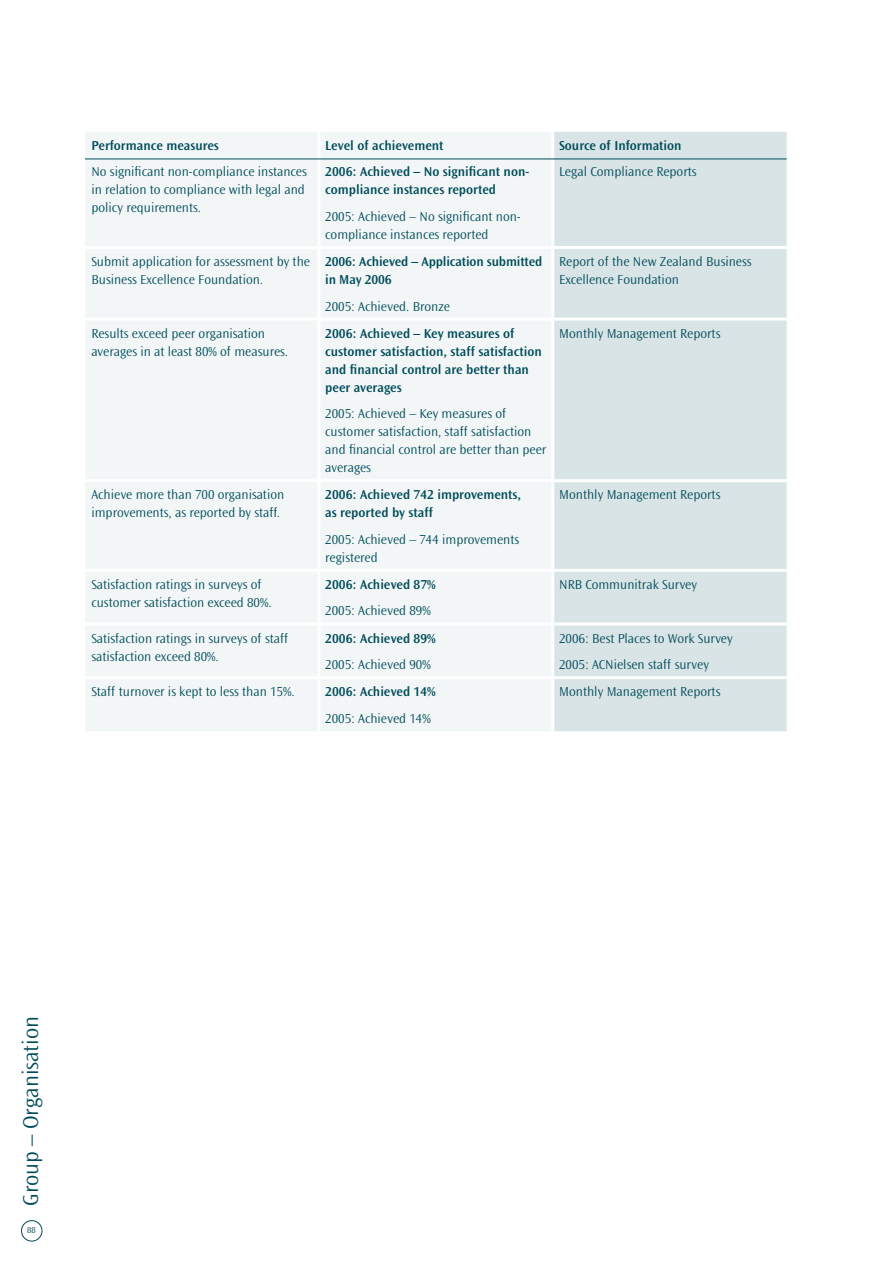
<style>
.page{position:relative;width:893px;height:1263px;background:#fff}
.page>*{position:absolute;margin:0;border:0;box-sizing:border-box;transform-origin:0 0}
.t1{font:300 22.5px "Ocean Sans";color:#004c5b}
.t2{font:300 13.5px/18px "Ocean Sans";color:#004c5b}
.t3{font:600 13.5px/18px "Ocean Sans";color:#004c5b}
.t4{font:300 9px "Ocean Sans";color:#004c5b}
</style>
<div class="page">
<div style="left:21px;top:1220px;width:21px;height:21px;border:1px solid #004c5b;border-radius:50%"></div>
<div style="left:85px;top:132px;width:466px;height:599px;background:#f2f6f7"></div>
<div style="left:554px;top:132px;width:233px;height:599px;background:#d9e4e6"></div>
<hr style="left:317px;top:132px;width:3px;height:27px;background:#fff">
<hr style="left:317px;top:159px;width:3px;height:87px;background:#fff">
<hr style="left:85px;top:246px;width:234px;height:3px;background:#fff">
<hr style="left:319px;top:246px;width:234px;height:3px;background:#fff">
<hr style="left:317px;top:249px;width:3px;height:69px;background:#fff">
<hr style="left:553px;top:246px;width:234px;height:3px;background:#fff">
<hr style="left:85px;top:318px;width:234px;height:3px;background:#fff">
<hr style="left:319px;top:318px;width:234px;height:3px;background:#fff">
<hr style="left:317px;top:321px;width:3px;height:158px;background:#fff">
<hr style="left:553px;top:318px;width:234px;height:3px;background:#fff">
<hr style="left:85px;top:479px;width:234px;height:3px;background:#fff">
<hr style="left:319px;top:479px;width:234px;height:3px;background:#fff">
<hr style="left:317px;top:482px;width:3px;height:87px;background:#fff">
<hr style="left:553px;top:479px;width:234px;height:3px;background:#fff">
<hr style="left:85px;top:569px;width:234px;height:3px;background:#fff">
<hr style="left:319px;top:569px;width:234px;height:3px;background:#fff">
<hr style="left:317px;top:572px;width:3px;height:50px;background:#fff">
<hr style="left:553px;top:569px;width:234px;height:3px;background:#fff">
<hr style="left:85px;top:622px;width:234px;height:3px;background:#fff">
<hr style="left:319px;top:622px;width:234px;height:3px;background:#fff">
<hr style="left:317px;top:625px;width:3px;height:51px;background:#fff">
<hr style="left:553px;top:622px;width:234px;height:3px;background:#fff">
<hr style="left:85px;top:676px;width:234px;height:3px;background:#fff">
<hr style="left:319px;top:676px;width:234px;height:3px;background:#fff">
<hr style="left:317px;top:679px;width:3px;height:52px;background:#fff">
<hr style="left:553px;top:676px;width:234px;height:3px;background:#fff">
<hr style="left:85px;top:159px;width:234px;height:1px;background:#004c5b">
<hr style="left:319px;top:159px;width:234px;height:1px;background:#004c5b">
<hr style="left:553px;top:159px;width:234px;height:1px;background:#004c5b">
<p class="t3" style="left:91px;top:137px;width:129px">Performance measures</p>
<p class="t3" style="left:325px;top:137px;width:120px">Level of achievement</p>
<p class="t3" style="left:559px;top:137px;width:124px">Source of Information</p>
<p class="t2" style="left:91px;top:163px;width:217px">No significant non-compliance instances in relation to compliance with legal and policy requirements.</p>
<p class="t3" style="left:325px;top:163px;width:205px">2006: Achieved – N o significant non&shy;compliance instances reported</p>
<p class="t2" style="left:325px;top:208px;width:197px">2005: Achieved – No significant non&shy;compliance instances reported</p>
<p class="t2" style="left:559px;top:163px;width:139px">Legal Compliance Reports</p>
<p class="t2" style="left:91px;top:253px;width:220px">Submit application for assessment by the<br>Business Excellence Foundation.</p>
<p class="t3" style="left:325px;top:253px;width:219px">2006: Achieved – Application submitted in M ay 2006</p>
<p class="t2" style="left:325px;top:297px;width:126px">2005: Achieved. Bronze</p>
<p class="t2" style="left:91px;top:324px;width:198px">Results exceed peer organisation averages in at least 80% of measures.</p>
<p class="t3" style="left:325px;top:324px;width:218px">2006: Achieved – Key measures of customer satisfaction, staff satisfaction and financial control are better than peer averages</p>
<p class="t2" style="left:325px;top:405px;width:223px">2005: Achieved – Key measures of customer satisfaction, staff satisfaction and financial control are better than peer averages</p>
<p class="t2" style="left:91px;top:486px;width:194px">Achieve more than 700 organisation improvements, as reported by staff.</p>
<p class="t3" style="left:325px;top:486px;width:197px">2006: Achieved 742 improvements, as reported by staff</p>
<p class="t2" style="left:325px;top:531px;width:195px">2005: Achieved – 744 improvements registered</p>
<p class="t2" style="left:91px;top:576px;width:182px">Satisfaction ratings in surveys of customer satisfaction exceed 80%.</p>
<p class="t3" style="left:325px;top:576px;width:112px">2006: Achieved 87%</p>
<p class="t2" style="left:325px;top:602px;width:107px">2005: Achieved 89%</p>
<p class="t2" style="left:91px;top:629px;width:198px">Satisfaction ratings in surveys of staff satisfaction exceed 80%.</p>
<p class="t3" style="left:325px;top:629px;width:112px">2006: Achieved 89%</p>
<p class="t2" style="left:325px;top:656px;width:107px">2005: Achieved 90%</p>
<p class="t2" style="left:91px;top:683px;width:205px">Staff turnover is kept to less than 15%.</p>
<p class="t3" style="left:325px;top:683px;width:112px">2006: Achieved 14%</p>
<p class="t2" style="left:325px;top:709px;width:107px">2005: Achieved 14%</p>
<p class="t2" style="left:559px;top:253px;width:194px">Report of the New Zealand Business<br>Excellence Foundation</p>
<p class="t2" style="left:559px;top:324px;width:163px">Monthly Management Reports</p>
<p class="t2" style="left:559px;top:486px;width:163px">Monthly Management Reports</p>
<p class="t2" style="left:559px;top:576px;width:140px">NRB Communitrak Survey</p>
<p class="t2" style="left:559px;top:625px;width:175px;line-height:26.5px">2006: Best Places to Work Survey<br>2005: ACNielsen staff survey</p>
<p class="t2" style="left:559px;top:683px;width:163px">Monthly Management Reports</p>
<h1 class="t1" style="left:18px;top:1205px;width:191px;rotate:-90deg">Group – Organisation</h1>
<p class="t4" style="left:27px;top:1225px;width:10px">88</p>
</div>
